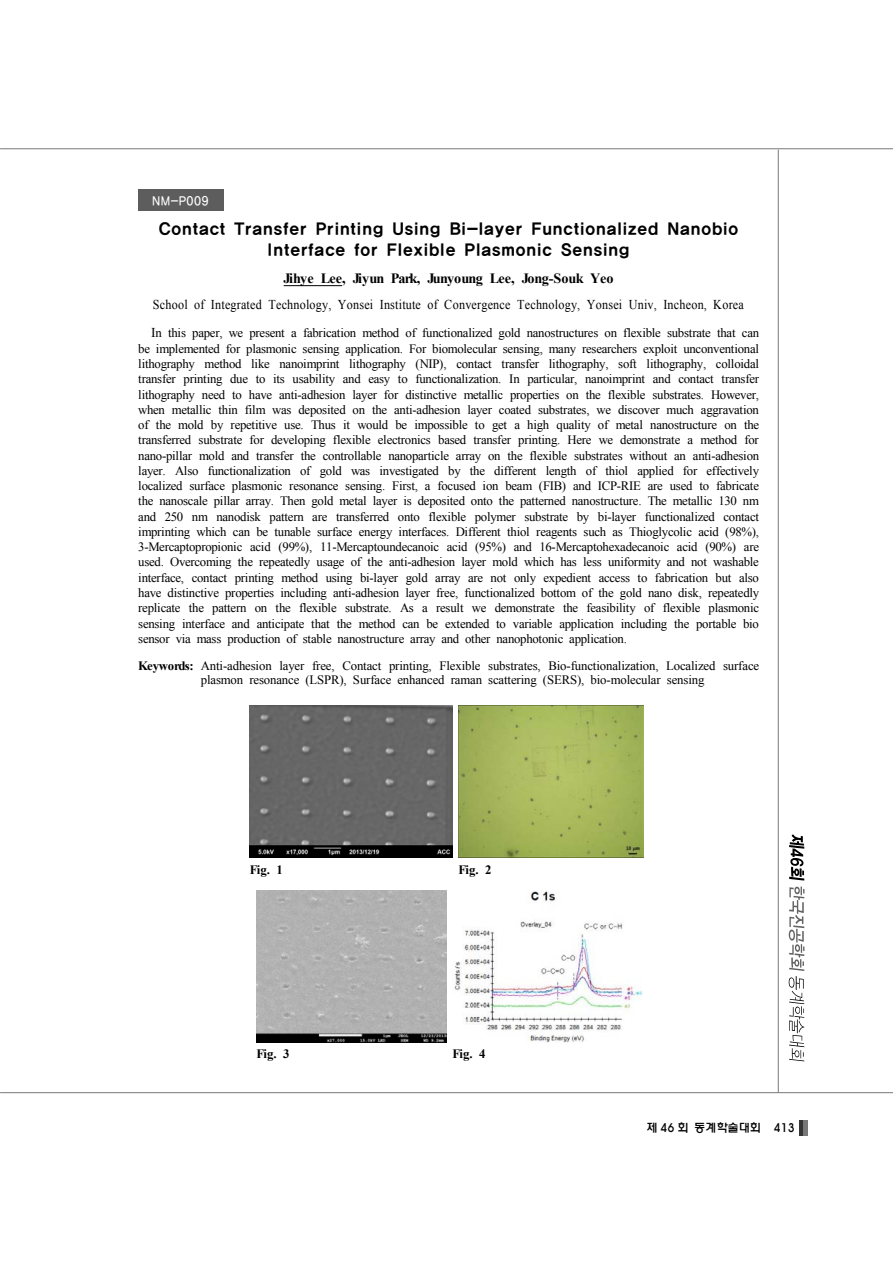
<style>
.page{position:relative;width:893px;height:1263px;background:#fff}
.page>*{position:absolute;margin:0;border:0;box-sizing:border-box;transform-origin:0 0}
.t1{font:17.25px/20.7px "YDIYGO150 KS Cpc EUC H";letter-spacing:-.035em;color:#000;text-align:center}
.t2{font:700 14.25px "Times New Roman";letter-spacing:-.05em;color:#000}
.t3{font:13.5px "Times New Roman";letter-spacing:.015em;color:#000;scale:.9 1}
.t4{font:13.5px "YDIYGO130 KS Cpc EUC H";letter-spacing:-.02em;color:#fff;scale:.91 1}
.t5{font:12.75px/15.3px "Times New Roman";letter-spacing:-.015em;color:#000;text-align:justify}
.t6{font:700 12.75px "Times New Roman";letter-spacing:-.03em;color:#000}
.t7{font:12px "H Ywul M";letter-spacing:-.015em;color:#000;scale:.95 1}
.s1{font-size:13.5px}
.s2{font-weight:700}
</style>
<div class="page">
<svg style="left:789px;top:834px;width:15px;height:227px"></svg>
<div style="left:799px;top:1120px;width:5px;height:15px;background:#353535"></div>
<hr style="left:804px;top:1120px;width:4px;height:15px;background:#787878">
<hr style="left:778px;top:150px;width:1px;height:943px;background:#787878">
<hr style="left:0;top:148px;width:893px;height:1px;background:#787878">
<hr style="left:0;top:1092px;width:893px;height:1px;background:#787878">
<div style="left:138px;top:189px;width:85px;height:21px;background:#5d5d5d"></div>
<hr style="left:284px;top:285px;width:58px;height:1px;background:#000">
<img style="left:250px;top:706px;width:202px;height:152px">
<img style="left:458px;top:706px;width:185px;height:152px">
<img style="left:256px;top:890px;width:190px;height:152px">
<img style="left:454px;top:891px;width:188px;height:151px">
<p class="t4" style="left:152px;top:194px;width:64px">NM-P009</p>
<p class="t1" style="left:158px;top:218px;width:582px">Contact Transfer Printing Using Bi-layer Functionalized Nanobio<br>Interface for Flexible Plasmonic Sensing</p>
<p class="t2" style="left:284px;top:271px;width:331px">Jihye Lee, Jiyun Park, Junyoung Lee, Jong-Souk Yeo</p>
<p class="t3" style="left:153px;top:297px;width:658px">School of Integrated Technology, Yonsei Institute of Convergence Technology, Yonsei Univ, Incheon, Korea</p>
<p class="t5" style="left:138px;top:325px;width:622px;text-indent:13px"><span class="s1">I</span>n this paper, we present a fabrication method of functionalized gold nanostructures on flexible substrate that can be implemented for plasmonic sensing application. For biomolecular sensing, many researchers exploit unconventional lithography method like nanoimprint lithography (NIP), contact transfer lithography, soft lithography, colloidal transfer printing due to its usability and easy to functionalization. In particular, nanoimprint and contact transfer lithography need to have anti-adhesion layer for distinctive metallic properties on the flexible substrates. However, when metallic thin film was deposited on the anti-adhesion layer coated substrates, we discover much aggravation of the mold by repetitive use. Thus it would be impossible to get a high quality of metal nanostructure on the transferred substrate for developing flexible electronics based transfer printing. Here we demonstrate a method for nano-pillar mold and transfer the controllable nanoparticle array on the flexible substrates without an anti-adhesion layer. Also functionalization of gold was investigated by the different length of thiol applied for effectively localized surface plasmonic resonance sensing. First, a focused ion beam (FIB) and ICP-RIE are used to fabricate the nanoscale pillar array. Then gold metal layer is deposited onto the patterned nanostructure. The metallic 130 nm and 250 nm nanodisk pattern are transferred onto flexible polymer substrate by bi-layer functionalized contact imprinting which can be tunable surface energy interfaces. Different thiol reagents such as Thioglycolic acid (98%), 3-Mercaptopropionic acid (99%), 11-Mercaptoundecanoic acid (95%) and 16-Mercaptohexadecanoic acid (90%) are used. Overcoming the repeatedly usage of the anti-adhesion layer mold which has less uniformity and not washable interface, contact printing method using bi-layer gold array are not only expedient access to fabrication but also have distinctive properties including anti-adhesion layer free, functionalized bottom of the gold nano disk, repeatedly replicate the pattern on the flexible substrate. As a result we demonstrate the feasibility of flexible plasmonic sensing interface and anticipate that the method can be extended to variable application including the portable bio sensor via mass production of stable nanostructure array and other nanophotonic application.</p>
<p class="t5" style="left:201px;top:658px;width:560px;line-height:14.1px;text-indent:-63px"><span class="s2">Keywords:</span> Anti-adhesion layer free, Contact printing, Flexible substrates, Bio-functionalization, Localized surface plasmon resonance (LSPR), Surface enhanced raman scattering (SERS), bio-molecular sensing</p>
<p class="t6" style="left:250px;top:862px;width:34px">Fig. 1</p>
<p class="t6" style="left:458px;top:862px;width:34px">Fig. 2</p>
<p class="t6" style="left:256px;top:1047px;width:34px">Fig. 3</p>
<p class="t6" style="left:452px;top:1047px;width:34px">Fig. 4</p>
<p class="t7" style="left:646px;top:1122px;width:158px">제 46 회 동계학술대회 413</p>
</div>
